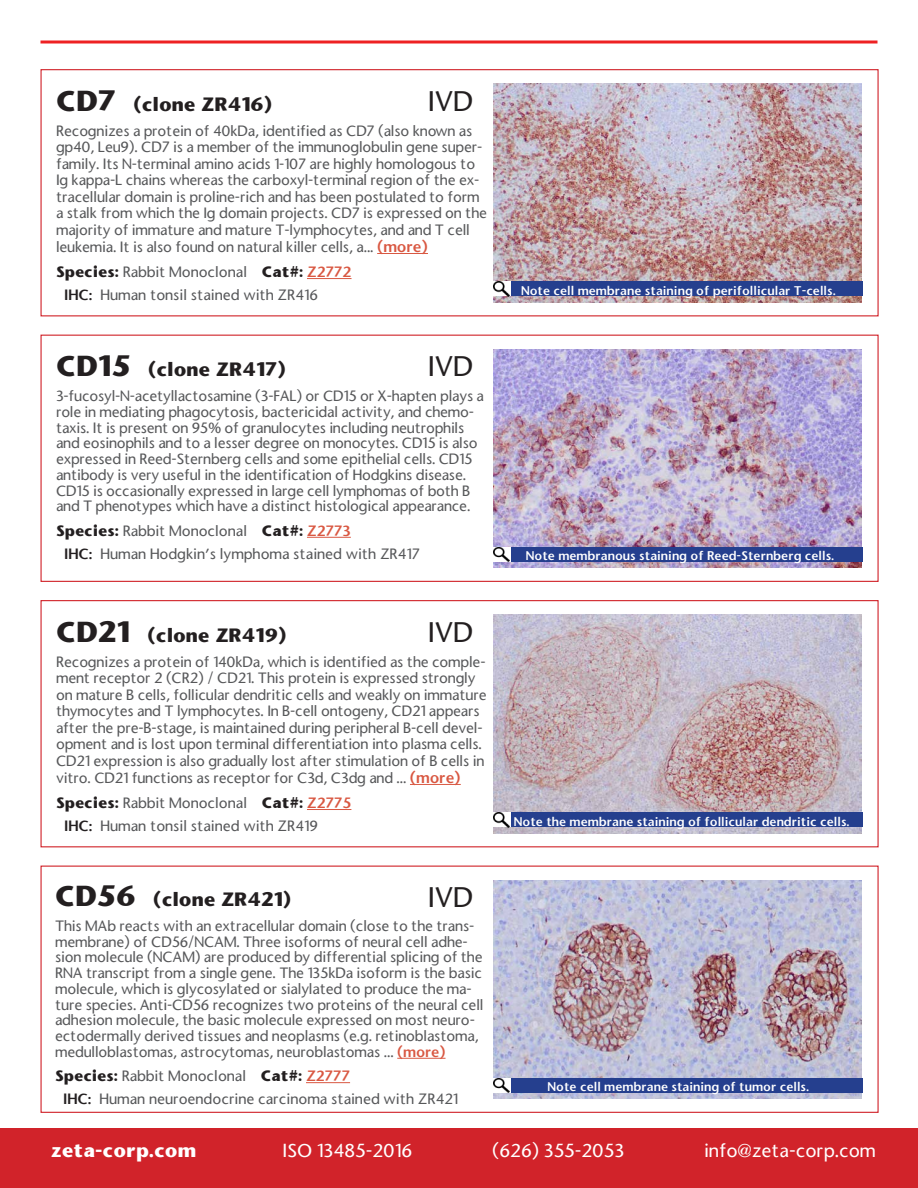
<style>
.page{position:relative;width:918px;height:1188px;background:#fff}
.page>*{position:absolute;margin:0;border:0;box-sizing:border-box;transform-origin:0 0}
.t1{font:500 27px "Stone Sans";color:#231f20}
.t2{font:700 18px "Stone Sans";color:#231f20}
.t3{font:500 18px "Stone Sans";color:#fff}
.t4{font:700 18px "Stone Sans";color:#fff}
.t5{font:500 14.25px/15.8px "Stone Sans";letter-spacing:-.01em;color:#57585a}
.t6{font:12px "Stone Sans Semi Boold";color:#fff}
.s1{font-size:27px}
.s2{font-family:"Stone Sans Semi Boold";font-weight:400;font-size:15px;color:#d95842}
.s3{font-weight:700;color:#231f20}
.s4{font-family:"Stone Sans Semi Boold";font-weight:400;color:#d95842}
.s5{font-family:"Stone Sans Semi Boold";font-weight:400;color:#231f20}
</style>
<div class="page">
<div style="left:0;top:1129px;width:918px;height:59px;background:#d1232a"></div>
<svg style="left:40px;top:40px;width:838px;height:4px;background:#f25859"></svg>
<div style="left:40px;top:69px;width:839px;height:247px;border:1px solid #d1232a"></div>
<hr style="left:377px;top:253px;width:51px;height:1px;background:#d95842">
<hr style="left:307px;top:278px;width:45px;height:1px;background:#d95842">
<img style="left:494px;top:84px;width:368px;height:218px">
<div style="left:40px;top:335px;width:839px;height:247px;border:1px solid #d1232a"></div>
<hr style="left:307px;top:537px;width:44px;height:1px;background:#d95842">
<img style="left:494px;top:349px;width:368px;height:219px">
<div style="left:40px;top:600px;width:839px;height:247px;border:1px solid #d1232a"></div>
<hr style="left:410px;top:784px;width:51px;height:1px;background:#d95842">
<hr style="left:307px;top:809px;width:44px;height:1px;background:#d95842">
<img style="left:494px;top:615px;width:368px;height:218px">
<div style="left:40px;top:866px;width:839px;height:247px;border:1px solid #d1232a"></div>
<hr style="left:397px;top:1058px;width:49px;height:1px;background:#d95842">
<hr style="left:306px;top:1082px;width:44px;height:1px;background:#d95842">
<img style="left:494px;top:880px;width:368px;height:219px">
<div style="left:494px;top:281px;width:368px;height:15px;background:#253f8e"></div>
<div style="left:494px;top:547px;width:368px;height:14px;background:#253f8e"></div>
<div style="left:494px;top:812px;width:368px;height:15px;background:#253f8e"></div>
<div style="left:494px;top:1078px;width:368px;height:14px;background:#253f8e"></div>
<svg style="left:493px;top:281px;width:17px;height:9px"></svg>
<img style="left:494px;top:282px;width:16px;height:14px">
<img style="left:494px;top:547px;width:16px;height:15px">
<svg style="left:493px;top:812px;width:17px;height:9px"></svg>
<img style="left:494px;top:813px;width:16px;height:14px">
<img style="left:494px;top:1078px;width:16px;height:15px">
<p class="t2" style="left:56px;top:92px;width:218px"><span class="s1">CD7</span> (clone ZR416)</p>
<p class="t5" style="left:56px;top:122px;width:432px;line-height:16.6px">Recognizes a protein of 40kDa, identified as CD7 (also known as gp40, Leu9). CD7 is a member of the immunoglobulin gene super&shy;family. Its N-terminal amino acids 1-107 are highly homologous to Ig kappa-L chains whereas the carboxyl-terminal region of the ex&shy;tracellular domain is proline-rich and has been postulated to form a stalk from which the Ig domain projects. CD7 is expressed on the majority of immature and mature T-lymphocytes, and and T cell leukemia. It is also found on natural killer cells, a... <span class="s2">(more)</span></p>
<p class="t5" style="left:56px;top:264px;width:297px"><span class="s3">Species:</span> Rabbit Monoclonal <span class="s3">Cat#:</span> <span class="s4">Z2772</span></p>
<p class="t5" style="left:64px;top:287px;width:255px"><span class="s5">IHC:</span> Human tonsil stained with ZR416</p>
<p class="t1" style="left:428px;top:84px;width:47px">IVD</p>
<p class="t2" style="left:56px;top:357px;width:231px"><span class="s1">CD15</span> (clone ZR417)</p>
<p class="t5" style="left:56px;top:388px;width:429px">3-fucosyl-N-acetyllactosamine (3-FAL) or CD15 or X-hapten plays a role in mediating phagocytosis, bactericidal activity, and chemo&shy;taxis. It is present on 95% of granulocytes including neutrophils and eosinophils and to a lesser degree on monocytes. CD15 is also expressed in Reed-Sternberg cells and some epithelial cells. CD15 antibody is very useful in the identification of Hodgkins disease.<br>CD15 is occasionally expressed in large cell lymphomas of both B and T phenotypes which have a distinct histological appearance.</p>
<p class="t5" style="left:56px;top:523px;width:296px"><span class="s3">Species:</span> Rabbit Monoclonal <span class="s3">Cat#:</span> <span class="s4">Z2773</span></p>
<p class="t5" style="left:64px;top:546px;width:357px"><span class="s5">IHC:</span> Human Hodgkin’s lymphoma stained with ZR417</p>
<p class="t1" style="left:428px;top:349px;width:47px">IVD</p>
<p class="t2" style="left:56px;top:623px;width:232px"><span class="s1">CD21</span> (clone ZR419)</p>
<p class="t5" style="left:56px;top:653px;width:432px;line-height:16.6px">Recognizes a protein of 140kDa, which is identified as the comple&shy;ment receptor 2 (CR2) / CD21. This protein is expressed strongly on mature B cells, follicular dendritic cells and weakly on immature thymocytes and T lymphocytes. In B-cell ontogeny, CD21 appears after the pre-B-stage, is maintained during peripheral B-cell devel&shy;opment and is lost upon terminal differentiation into plasma cells.<br>CD21 expression is also gradually lost after stimulation of B cells in vitro. CD21 functions as receptor for C3d, C3dg and ... <span class="s2">(more)</span></p>
<p class="t5" style="left:56px;top:795px;width:297px"><span class="s3">Species:</span> Rabbit Monoclonal <span class="s3">Cat#:</span> <span class="s4">Z2775</span></p>
<p class="t5" style="left:64px;top:818px;width:255px"><span class="s5">IHC:</span> Human tonsil stained with ZR419</p>
<p class="t1" style="left:428px;top:615px;width:47px">IVD</p>
<p class="t2" style="left:55px;top:888px;width:238px"><span class="s1">CD56</span> (clone ZR421)</p>
<p class="t5" style="left:55px;top:918px;width:430px">This MAb reacts with an extracellular domain (close to the trans&shy;membrane) of CD56/NCAM. Three isoforms of neural cell adhe&shy;sion molecule (NCAM) are produced by differential splicing of the RNA transcript from a single gene. The 135kDa isoform is the basic molecule, which is glycosylated or sialylated to produce the ma&shy;ture species. Anti-CD56 recognizes two proteins of the neural cell adhesion molecule, the basic molecule expressed on most neuro&shy;ectodermally derived tissues and neoplasms (e.g. retinoblastoma, medulloblastomas, astrocytomas, neuroblastomas ... <span class="s4">(more)</span></p>
<p class="t5" style="left:55px;top:1068px;width:297px"><span class="s3">Species:</span> Rabbit Monoclonal <span class="s3">Cat#:</span> <span class="s4">Z2777</span></p>
<p class="t5" style="left:63px;top:1091px;width:397px"><span class="s5">IHC:</span> Human neuroendocrine carcinoma stained with ZR421</p>
<p class="t1" style="left:428px;top:880px;width:47px">IVD</p>
<p class="t6" style="left:521px;top:283px;width:316px">Note cell membrane staining of perifollicular T-cells.</p>
<p class="t6" style="left:526px;top:548px;width:310px">Note membranous staining of Reed-Sternberg cells.</p>
<p class="t6" style="left:514px;top:814px;width:337px">Note the membrane staining of follicular dendritic cells.</p>
<p class="t6" style="left:548px;top:1079px;width:263px">Note cell membrane staining of tumor cells.</p>
<p class="t4" style="left:51px;top:1138px;width:147px">zeta-corp.com</p>
<p class="t3" style="left:282px;top:1139px;width:131px">ISO 13485-2016</p>
<p class="t3" style="left:492px;top:1139px;width:134px">(626) 355-2053</p>
<p class="t3" style="left:704px;top:1139px;width:173px">info@zeta-corp.com</p>
</div>
